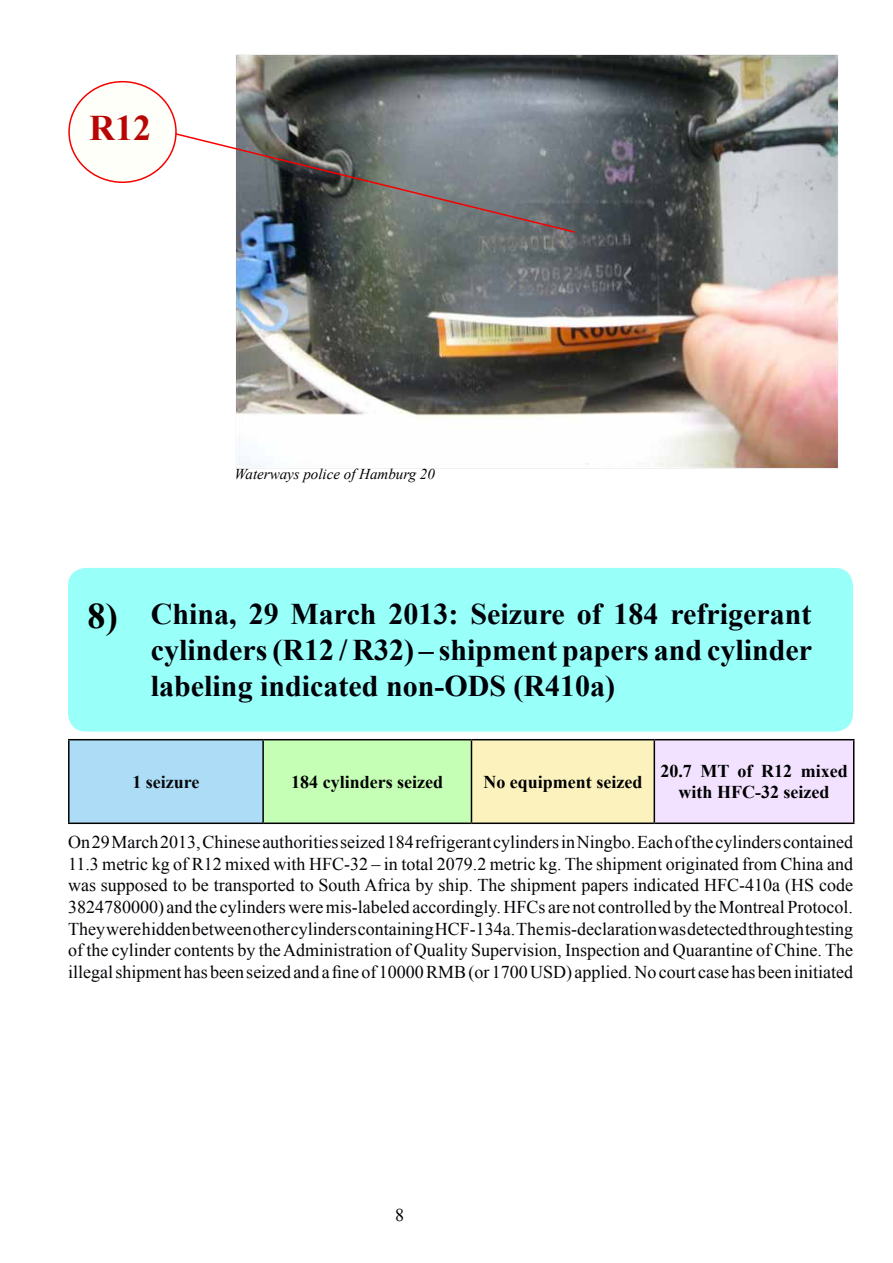
<style>
.page{position:relative;width:893px;height:1263px;background:#fff}
.page>*{position:absolute;margin:0;border:0;box-sizing:border-box;transform-origin:0 0}
.t1{font:700 36px "Times New Roman";color:#ba0507}
.t2{font:700 30px/36px "Times New Roman";color:#000108;text-align:justify}
.t3{font:18px/21.6px "Times New Roman";color:#050509;text-align:justify}
.t4{font:700 18px/21.6px "Times New Roman";color:#000;text-align:center}
.t5{font:700 18px "Times New Roman";color:#06080a}
.t6{font:18px "Times New Roman";color:#000}
.t7{font:italic 15px "Times New Roman";color:#000}
.s1{font-size:36px;color:#000}
</style>
<div class="page">
<div style="left:68px;top:568px;width:785px;height:163px;background:#98fff9;border-radius:18px"></div>
<div style="left:69px;top:740px;width:194px;height:83px;background:#addcf6"></div>
<div style="left:263px;top:740px;width:208px;height:83px;background:#c5ffb6"></div>
<div style="left:471px;top:740px;width:183px;height:83px;background:#fbf2be"></div>
<div style="left:654px;top:740px;width:200px;height:83px;background:#f2e1ff"></div>
<hr style="left:68px;top:739px;width:195px;height:1px;background:#000">
<hr style="left:68px;top:740px;width:2px;height:82px;background:#000">
<hr style="left:263px;top:739px;width:208px;height:1px;background:#000">
<hr style="left:262px;top:740px;width:2px;height:82px;background:#000">
<hr style="left:471px;top:739px;width:183px;height:1px;background:#000">
<hr style="left:471px;top:740px;width:1px;height:82px;background:#000">
<hr style="left:654px;top:739px;width:200px;height:1px;background:#000">
<hr style="left:654px;top:740px;width:1px;height:82px;background:#000">
<hr style="left:853px;top:740px;width:1px;height:82px;background:#000">
<hr style="left:68px;top:822px;width:195px;height:2px;background:#000">
<hr style="left:263px;top:822px;width:208px;height:2px;background:#000">
<hr style="left:471px;top:822px;width:183px;height:2px;background:#000">
<hr style="left:654px;top:822px;width:200px;height:2px;background:#000">
<img style="left:236px;top:54px;width:602px;height:414px">
<div style="left:69px;top:82px;width:107px;height:100px;background:#fefff8;border-radius:50%"></div>
<div style="left:68px;top:81px;width:109px;height:102px;border:2px solid #f50000;border-radius:50%"></div>
<svg style="left:174px;top:132px;width:403px;height:102px"></svg>
<h1 class="t1" style="left:89px;top:103px;width:63px">R12</h1>
<p class="t7" style="left:234px;top:463px;width:202px">Waterways police of Hamburg 20</p>
<h2 class="t2" style="left:151px;top:595px;width:663px;text-indent:-63px"><span class="s1">8)</span> China, 29 March 2013: Seizure of 184 refrigerant cylinders (R12 / R32) – shipment papers and cylinder labeling indicated non-ODS (R410a)</h2>
<p class="t5" style="left:132px;top:769px;width:69px">1 seizure</p>
<p class="t4" style="left:291px;top:770px;width:153px">184 cylinders seized</p>
<p class="t4" style="left:483px;top:770px;width:160px">No equipment seized</p>
<p class="t4" style="left:660px;top:759px;width:189px">20.7 MT of R12 mixed with HFC-32 seized</p>
<p class="t3" style="left:68px;top:831px;width:786px">On 29 March 2013, Chinese authorities seized 184 refrigerant cylinders in Ningbo. Each of the cylinders contained 11.3 metric kg of R12 mixed with HFC-32 – in total 2079.2 metric kg. The shipment originated from China and was supposed to be transported to South Africa by ship. The shipment papers indicated HFC-410a (HS code 3824780000) and the cylinders were mis-labeled accordingly. HFCs are not controlled by the Montreal Protocol.<br>They were hidden between other cylinders containing HCF-134a. The mis-declaration was detected through testing of the cylinder contents by the Administration of Quality Supervision, Inspection and Quarantine of Chine. The illegal shipment has been seized and a fine of 10000 RMB (or 1700 USD) applied. No court case has been initiated</p>
<p class="t6" style="left:395px;top:1203px;width:10px">8</p>
</div>
